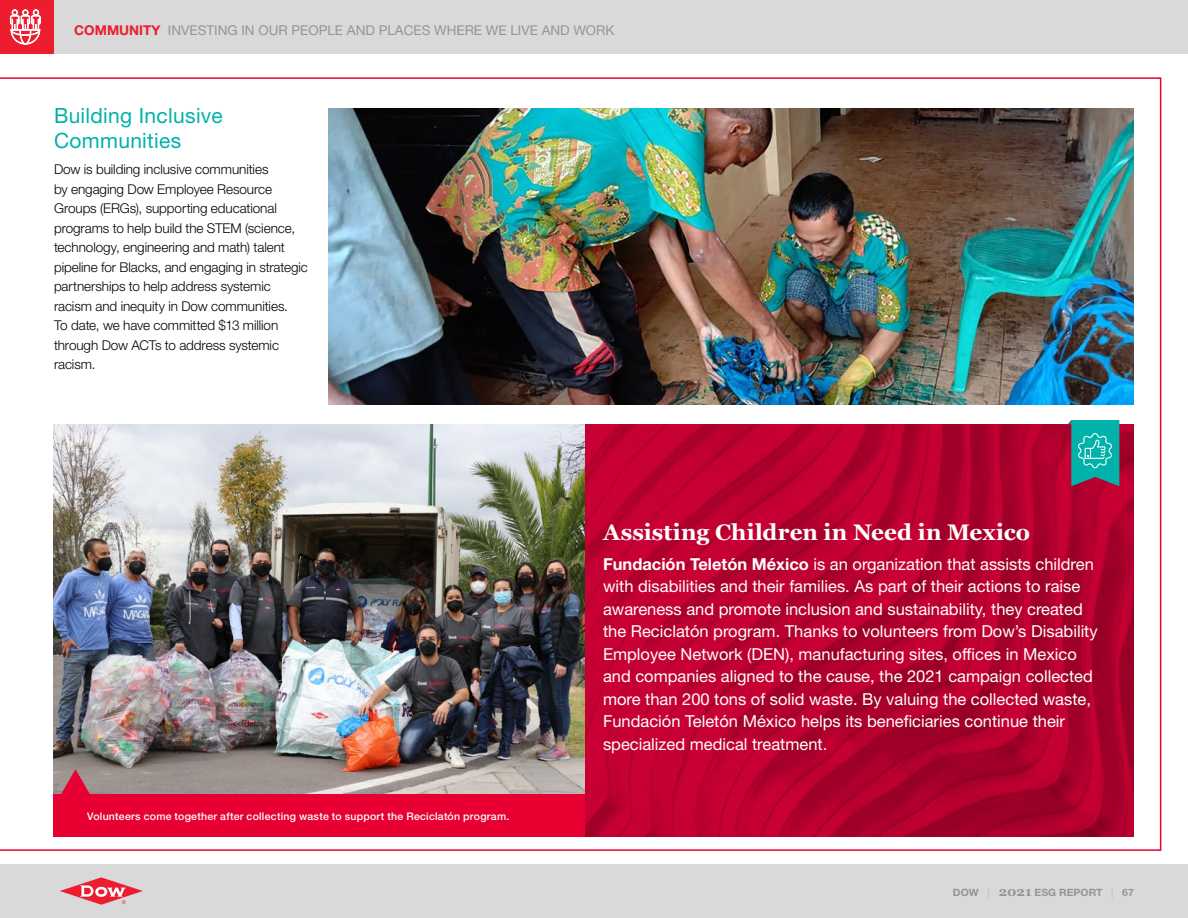
<style>
.page{position:relative;width:1188px;height:918px;background:#fff}
.page>*{position:absolute;margin:0;border:0;box-sizing:border-box;transform-origin:0 0}
.t1{font:700 22.5px "Georgia";letter-spacing:.005em;color:#fff}
.t2{font:21px/25.2px "Helvetica Neue LT Std";letter-spacing:.015em;color:#00b2a9}
.t3{font:16.5px/22.5px "Helvetica Neue LT Std";color:#fff}
.t4{font:300 13.5px/19.5px "Helvetica Neue LT Std";letter-spacing:-.005em;color:#000}
.t5{font:13.5px "Helvetica Neue LT Std";color:#939598}
.t6{font:500 10.5px "Helvetica Neue LT Std";letter-spacing:.025em;color:#fff}
.t7{font:700 10.05px "Helvetica Neue LT Std";color:#939598;scale:1.04 1}
.s1{font-weight:700;color:#ed1c2f}
.s2{font-weight:700}
.s3{font-weight:400;color:#bcbec0}
.s4{font-family:"Georgia";font-size:12.9px}
</style>
<div class="page">
<div style="left:54px;top:0;width:1134px;height:54px;background:#d9d9d9"></div>
<div style="left:0;top:864px;width:1188px;height:54px;background:#d9d9d9"></div>
<div style="left:0;top:0;width:54px;height:54px;background:#ed1c2f"></div>
<svg style="left:60px;top:877px;width:83px;height:28px"></svg>
<svg style="left:10px;top:9px;width:31px;height:36px"></svg>
<img style="left:0;top:77px;width:1161px;height:774px">
<div style="left:53px;top:795px;width:532px;height:42px;background:#e80033"></div>
<svg style="left:60px;top:769px;width:31px;height:26px"></svg>
<img style="left:328px;top:108px;width:806px;height:297px">
<p class="t5" style="left:74px;top:22px;width:542px"><span class="s1">COMMUNITY</span> INVESTING IN OUR PEOPLE AND PLACES WHERE WE LIVE AND WORK</p>
<p class="t2" style="left:54px;top:103px;width:170px">Building Inclusive<br>Communities</p>
<p class="t4" style="left:54px;top:160px;width:255px">Dow is building inclusive communities<br>by engaging Dow Employee Resource Groups (ERGs), supporting educational programs to help build the STEM (science, technology, engineering and math) talent pipeline for Blacks, and engaging in strategic partnerships to help address systemic racism and inequity in Dow communities.<br>To date, we have committed $13 million through Dow ACTs to address systemic racism.</p>
<p class="t6" style="left:87px;top:810px;width:424px">Volunteers come together after collecting waste to support the Reciclatón program.</p>
<h1 class="t1" style="left:603px;top:518px;width:429px">Assisting Children in Need in Mexico</h1>
<p class="t3" style="left:603px;top:552px;width:496px"><span class="s2">Fundación Teletón México</span> is an organization that assists children with disabilities and their families. As part of their actions to raise awareness and promote inclusion and sustainability, they created the Reciclatón program. Thanks to volunteers from Dow’s Disability Employee Network (DEN), manufacturing sites, offices in Mexico and companies aligned to the cause, the 2021 campaign collected more than 200 tons of solid waste. By valuing the collected waste, Fundación Teletón México helps its beneficiaries continue their specialized medical treatment.</p>
<p class="t7" style="left:953px;top:886px;width:176px">DOW <span class="s3">|</span> <span class="s4">2021</span> ESG REPORT <span class="s3">|</span> 67</p>
</div>
